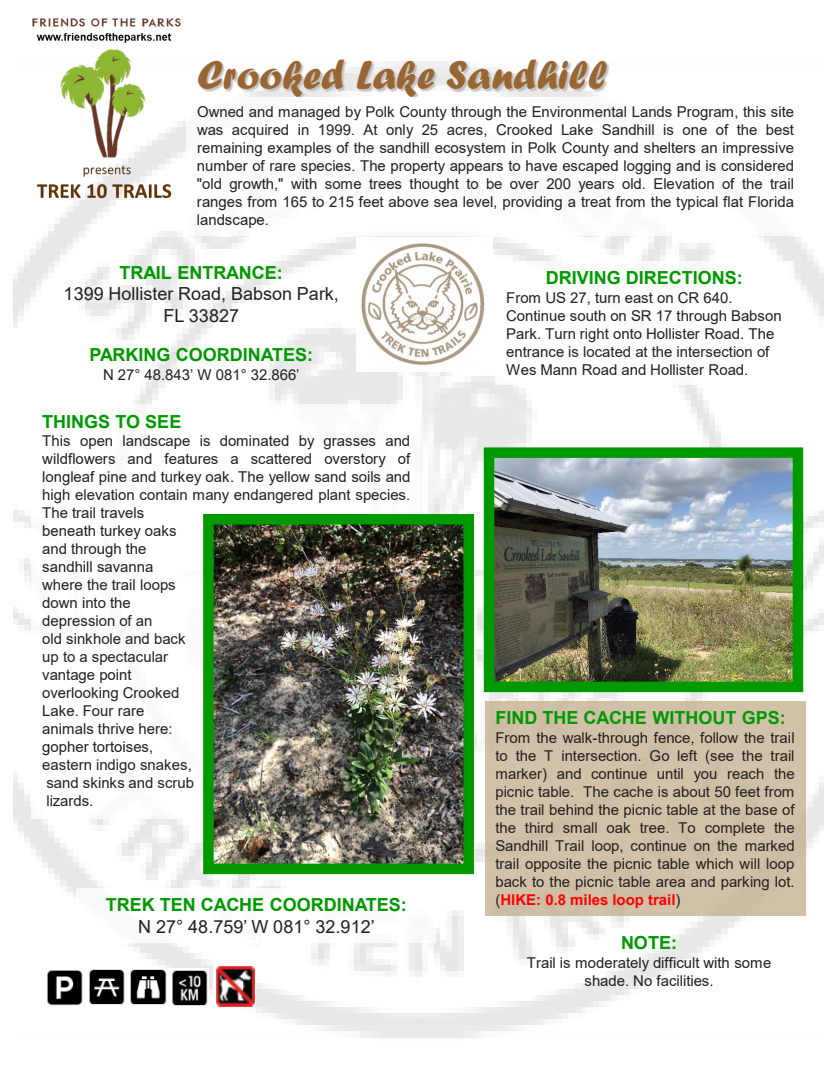
<style>
.page{position:relative;width:837px;height:1080px;background:#fff}
.page>*{position:absolute;margin:0;border:0;box-sizing:border-box;transform-origin:0 0}
.t1{font:42px "Forte";color:#963}
.t2{font:700 18px/21.6px "Arial";color:#090;text-align:center}
.t3{font:18px/21.6px "Arial";letter-spacing:.005em;color:#231f20;text-align:center}
.t4{font:15px/18px "Arial";color:#231f20;text-align:justify}
.s1{font-weight:700;color:#090}
.s2{font-weight:400;color:#231f20}
.s3{font-weight:700;color:#f00}
</style>
<div class="page">
<img style="left:14px;top:128px;width:809px;height:910px">
<img style="left:184px;top:60px;width:426px;height:68px">
<div style="left:186px;top:97px;width:619px;height:138px;background:#fff"></div>
<div style="left:76px;top:888px;width:360px;height:55px;background:#fff"></div>
<div style="left:485px;top:701px;width:321px;height:214px;background:#d1c1a9"></div>
<div style="left:32px;top:405px;width:389px;height:414px;background:#fff"></div>
<div style="left:495px;top:261px;width:299px;height:124px;background:#fff"></div>
<img style="left:495px;top:458px;width:297px;height:223px">
<div style="left:484px;top:447px;width:319px;height:245px;border:10px solid #090"></div>
<img style="left:214px;top:525px;width:249px;height:338px">
<div style="left:203px;top:514px;width:271px;height:360px;border:10px solid #090"></div>
<img style="left:25px;top:18px;width:159px;height:197px">
<img style="left:356px;top:237px;width:137px;height:134px">
<img style="left:128px;top:969px;width:81px;height:37px">
<img style="left:86px;top:968px;width:41px;height:36px">
<img style="left:43px;top:967px;width:42px;height:39px">
<img style="left:214px;top:965px;width:42px;height:43px">
<p class="t1" style="left:197px;top:51px;width:411px">Crooked Lake Sandhill</p>
<p class="t4" style="left:197px;top:103px;width:599px">Owned and managed by Polk County through the Environmental Lands Program, this site was acquired in 1999. At only 25 acres, Crooked Lake Sandhill is one of the best remaining examples of the sandhill ecosystem in Polk County and shelters an impressive number of rare species. The property appears to have escaped logging and is considered "old growth," with some trees thought to be over 200 years old. Elevation of the trail ranges from 165 to 215 feet above sea level, providing a treat from the typical flat Florida landscape.</p>
<p class="t3" style="left:64px;top:261px;width:277px"><span class="s1">TRAIL ENTRANCE:<br></span>1399 Hollister Road, Babson Park,<br>FL 33827</p>
<p class="t2" style="left:89px;top:345px;width:225px">PARKING COORDINATES:</p>
<p class="t4" style="left:103px;top:366px;width:198px">N 27° 48.843’ W 081° 32.866’</p>
<p class="t2" style="left:546px;top:267px;width:199px">DRIVING DIRECTIONS:</p>
<p class="t4" style="left:506px;top:289px;width:277px;text-align:left">From US 27, turn east on CR 640.<br>Continue south on SR 17 through Babson Park. Turn right onto Hollister Road. The entrance is located at the intersection of Wes Mann Road and Hollister Road.</p>
<p class="t2" style="left:42px;top:411px;width:141px">THINGS TO SEE</p>
<p class="t4" style="left:42px;top:432px;width:370px;text-align:left">This open landscape is dominated by grasses and wildflowers and features a scattered overstory of longleaf pine and turkey oak. The yellow sand soils and high elevation contain many endangered plant species.<br>The trail travels<br>beneath turkey oaks<br>and through the<br>sandhill savanna<br>where the trail loops<br>down into the<br>depression of an<br>old sinkhole and back<br>up to a spectacular<br>vantage point<br>overlooking Crooked<br>Lake. Four rare<br>animals thrive here:<br>gopher tortoises,<br>eastern indigo snakes,<br>sand skinks and scrub<br>lizards.</p>
<p class="t2" style="left:106px;top:894px;width:303px">TREK TEN CACHE COORDINATES:<br><span class="s2">N 27° 48.759’ W 081° 32.912’</span></p>
<p class="t2" style="left:495px;top:707px;width:292px">FIND THE CACHE WITHOUT GPS:</p>
<p class="t4" style="left:495px;top:728px;width:301px">From the walk-through fence, follow the trail to the T intersection. Go left (see the trail marker) and continue until you reach the picnic table. The cache is about 50 feet from the trail behind the picnic table at the base of the third small oak tree. To complete the Sandhill Trail loop, continue on the marked trail opposite the picnic table which will loop back to the picnic table area and parking lot. (<span class="s3">HIKE: 0.8 miles loop trail</span>)</p>
<p class="t2" style="left:621px;top:932px;width:58px">NOTE:</p>
<p class="t4" style="left:527px;top:954px;width:246px;text-align:center">Trail is moderately difficult with some shade. No facilities.</p>
</div>
